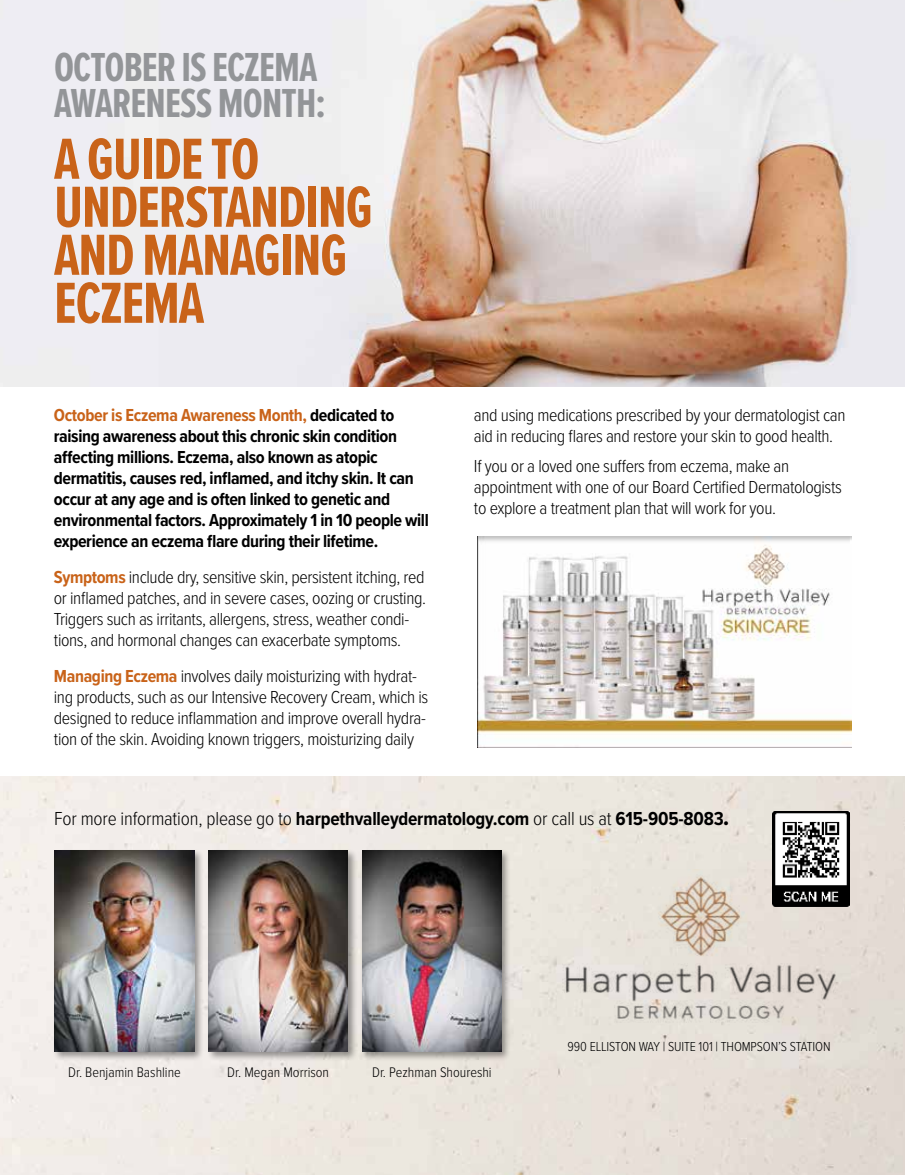
<style>
.page{position:relative;width:905px;height:1175px;background:#fff}
.page>*{position:absolute;margin:0;border:0;box-sizing:border-box;transform-origin:0 0}
.t1{font:700 60px/48px "Proxima Nova Ex Cn";letter-spacing:-.02em;color:#c96319}
.t2{font:700 42px/36px "Proxima Nova Ex Cn";letter-spacing:-.02em;color:#939598}
.t3{font:700 19.5px "Proxima Nova Cond";letter-spacing:-.01em;color:#000}
.t4{font:300 18px/21px "Proxima Nova Cond";letter-spacing:-.02em;color:#000}
.t5{font:700 18px/21px "Proxima Nova Cond";letter-spacing:-.02em;color:#000}
.t6{font:300 14.4px "Proxima Nova Cond";color:#000}
.t7{font:300 13.5px "Proxima Nova Cond";letter-spacing:-.01em;color:#000}
.s1{color:#c96319}
.s2{font-weight:700;color:#c96319}
.s3{font-weight:300}
.s4{font-weight:900}
</style>
<div class="page">
<img style="left:1px;top:776px;width:903px;height:398px">
<img style="left:1px;top:0;width:903px;height:386px">
<div style="left:53px;top:848px;width:151px;height:213px;background:#000;opacity:.4"></div>
<img style="left:55px;top:850px;width:139px;height:202px">
<div style="left:206px;top:848px;width:151px;height:213px;background:#000;opacity:.4"></div>
<img style="left:208px;top:850px;width:140px;height:202px">
<div style="left:360px;top:848px;width:151px;height:213px;background:#000;opacity:.4"></div>
<img style="left:362px;top:850px;width:139px;height:202px">
<img style="left:542px;top:869px;width:314px;height:160px">
<img style="left:772px;top:811px;width:77px;height:95px">
<img style="left:478px;top:537px;width:373px;height:210px">
<h2 class="t2" style="left:54px;top:48px;width:273px">OCTOBER IS ECZEMA<br>AWARENESS MONTH:</h2>
<h1 class="t1" style="left:54px;top:133px;width:320px">A GUIDE TO<br>UNDERSTANDING<br>AND MANAGING<br>ECZEMA</h1>
<p class="t5" style="left:54px;top:404px;width:376px"><span class="s1">October is Eczema Awareness Month,</span> dedicated to raising awareness about this chronic skin condition affecting millions. Eczema, also known as atopic dermatitis, causes red, inflamed, and itchy skin. It can occur at any age and is often linked to genetic and environmental factors. Approximately 1 in 10 people will experience an eczema flare during their lifetime.</p>
<p class="t4" style="left:54px;top:565px;width:374px"><span class="s2">Symptoms</span> include dry, sensitive skin, persistent itching, red or inflamed patches, and in severe cases, oozing or crusting.<br>Triggers such as irritants, allergens, stress, weather condi&shy;tions, and hormonal changes can exacerbate symptoms.</p>
<p class="t4" style="left:54px;top:664px;width:376px"><span class="s2">Managing Eczema</span> involves daily moisturizing with hydrat&shy;ing products, such as our Intensive Recovery Cream, which is designed to reduce inflammation and improve overall hydra&shy;tion of the skin. Avoiding known triggers, moisturizing daily</p>
<p class="t4" style="left:474px;top:403px;width:373px">and using medications prescribed by your dermatologist can aid in reducing flares and restore your skin to good health.</p>
<p class="t4" style="left:474px;top:454px;width:369px">If you or a loved one suffers from eczema, make an appointment with one of our Board Certified Dermatologists to explore a treatment plan that will work for you.</p>
<p class="t3" style="left:54px;top:804px;width:676px"><span class="s3">For more information, please go to</span> harpethvalleydermatology.com <span class="s3">or call us at</span> 615-905-8083<span class="s4">.</span></p>
<p class="t6" style="left:68px;top:1061px;width:114px">Dr. Benjamin Bashline</p>
<p class="t6" style="left:227px;top:1061px;width:103px">Dr. Megan Morrison</p>
<p class="t6" style="left:372px;top:1061px;width:121px">Dr. Pezhman Shoureshi</p>
<p class="t7" style="left:567px;top:1036px;width:264px">990 ELLISTON WAY | SUITE 101 | THOMPSON’S STATION</p>
</div>
